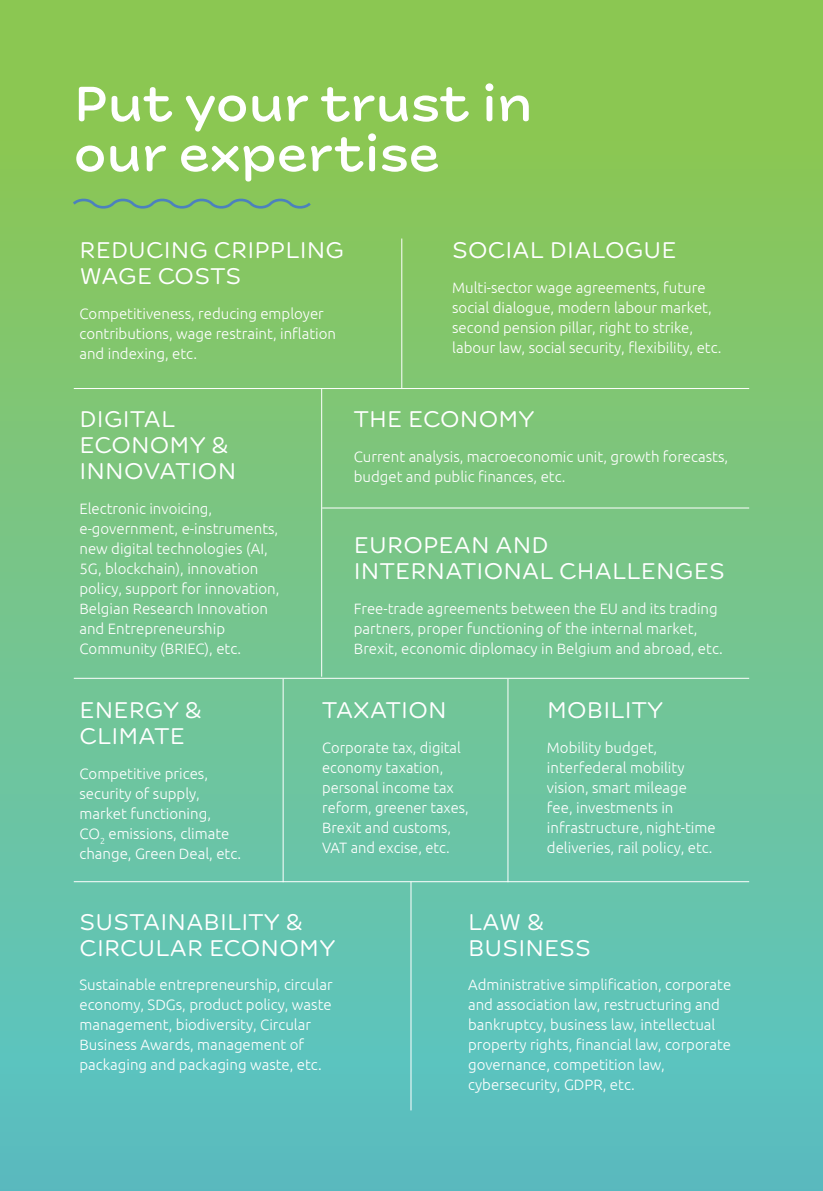
<style>
.page{position:relative;width:823px;height:1191px;background:#fff}
.page>*{position:absolute;margin:0;border:0;box-sizing:border-box;transform-origin:0 0}
.t1{font:500 52px/50px "New Farm";color:#fff}
.t2{font:24px/26px "New Farm";letter-spacing:.01em;color:#fff}
.t3{font:300 15px/20px "Ubuntu";color:#fff}
</style>
<div class="page">
<div style="left:0;top:0;width:822px;height:1191px;background:linear-gradient(to bottom,#92c849,#59c1ca)"></div>
<hr style="left:74px;top:388px;width:674px;height:1px;background:#fff">
<hr style="left:322px;top:507px;width:426px;height:1px;background:#fff">
<hr style="left:74px;top:678px;width:674px;height:1px;background:#fff">
<hr style="left:74px;top:881px;width:674px;height:1px;background:#fff">
<hr style="left:321px;top:389px;width:1px;height:287px;background:#fff">
<hr style="left:401px;top:238px;width:1px;height:151px;background:#fff">
<hr style="left:282px;top:679px;width:1px;height:203px;background:#fff">
<hr style="left:410px;top:881px;width:1px;height:229px;background:#fff">
<hr style="left:507px;top:679px;width:1px;height:203px;background:#fff">
<svg style="left:70px;top:195px;width:243px;height:17px;background:#7eba6a"></svg>
<h1 class="t1" style="left:74px;top:80px;width:460px">Put your trust in our expertise</h1>
<h2 class="t2" style="left:79px;top:238px;width:266px">REDUCING CRIPPLING<br>WAGE COSTS</h2>
<p class="t3" style="left:79px;top:303px;width:258px">Competitiveness, reducing employer contributions, wage restraint, inflation and indexing, etc.</p>
<h2 class="t2" style="left:452px;top:238px;width:225px">SOCIAL DIALOGUE</h2>
<p class="t3" style="left:452px;top:277px;width:270px">Multi-sector wage agreements, future social dialogue, modern labour market, second pension pillar, right to strike, labour law, social security, flexibility, etc.</p>
<h2 class="t2" style="left:79px;top:407px;width:158px">DIGITAL<br>ECONOMY &amp;<br>INNOVATION</h2>
<p class="t3" style="left:79px;top:498px;width:201px">Electronic invoicing, e-government, e-instruments, new digital technologies (AI,<br>5G, blockchain), innovation policy, support for innovation,<br>Belgian Research Innovation and Entrepreneurship<br>Community (BRIEC), etc.</p>
<h2 class="t2" style="left:354px;top:407px;width:182px">THE ECONOMY</h2>
<p class="t3" style="left:353px;top:446px;width:375px">Current analysis, macroeconomic unit, growth forecasts, budget and public finances, etc.</p>
<h2 class="t2" style="left:354px;top:533px;width:372px">EUROPEAN AND<br>INTERNATIONAL CHALLENGES</h2>
<p class="t3" style="left:353px;top:598px;width:370px">Free-trade agreements between the EU and its trading partners, proper functioning of the internal market,<br>Brexit, economic diplomacy in Belgium and abroad, etc.</p>
<h2 class="t2" style="left:79px;top:697px;width:124px">ENERGY &amp;<br>CLIMATE</h2>
<p class="t3" style="left:79px;top:763px;width:163px">Competitive prices, security of supply, market functioning,<br>CO<sub>2</sub> emissions, climate change, Green Deal, etc.</p>
<h2 class="t2" style="left:322px;top:697px;width:126px">TAXATION</h2>
<p class="t3" style="left:322px;top:737px;width:148px">Corporate tax, digital economy taxation, personal income tax reform, greener taxes,<br>Brexit and customs,<br>VAT and excise, etc.</p>
<h2 class="t2" style="left:546px;top:697px;width:118px">MOBILITY</h2>
<p class="t3" style="left:546px;top:737px;width:170px">Mobility budget, interfederal mobility vision, smart mileage fee, investments in infrastructure, night-time deliveries, rail policy, etc.</p>
<h2 class="t2" style="left:79px;top:909px;width:257px">SUSTAINABILITY &amp;<br>CIRCULAR ECONOMY</h2>
<p class="t3" style="left:79px;top:974px;width:254px">Sustainable entrepreneurship, circular economy, SDGs, product policy, waste management, biodiversity, Circular Business Awards, management of packaging and packaging waste, etc.</p>
<h2 class="t2" style="left:468px;top:909px;width:124px">LAW &amp;<br>BUSINESS</h2>
<p class="t3" style="left:468px;top:974px;width:264px">Administrative simplification, corporate and association law, restructuring and bankruptcy, business law, intellectual property rights, financial law, corporate governance, competition law, cybersecurity, GDPR, etc.</p>
</div>
